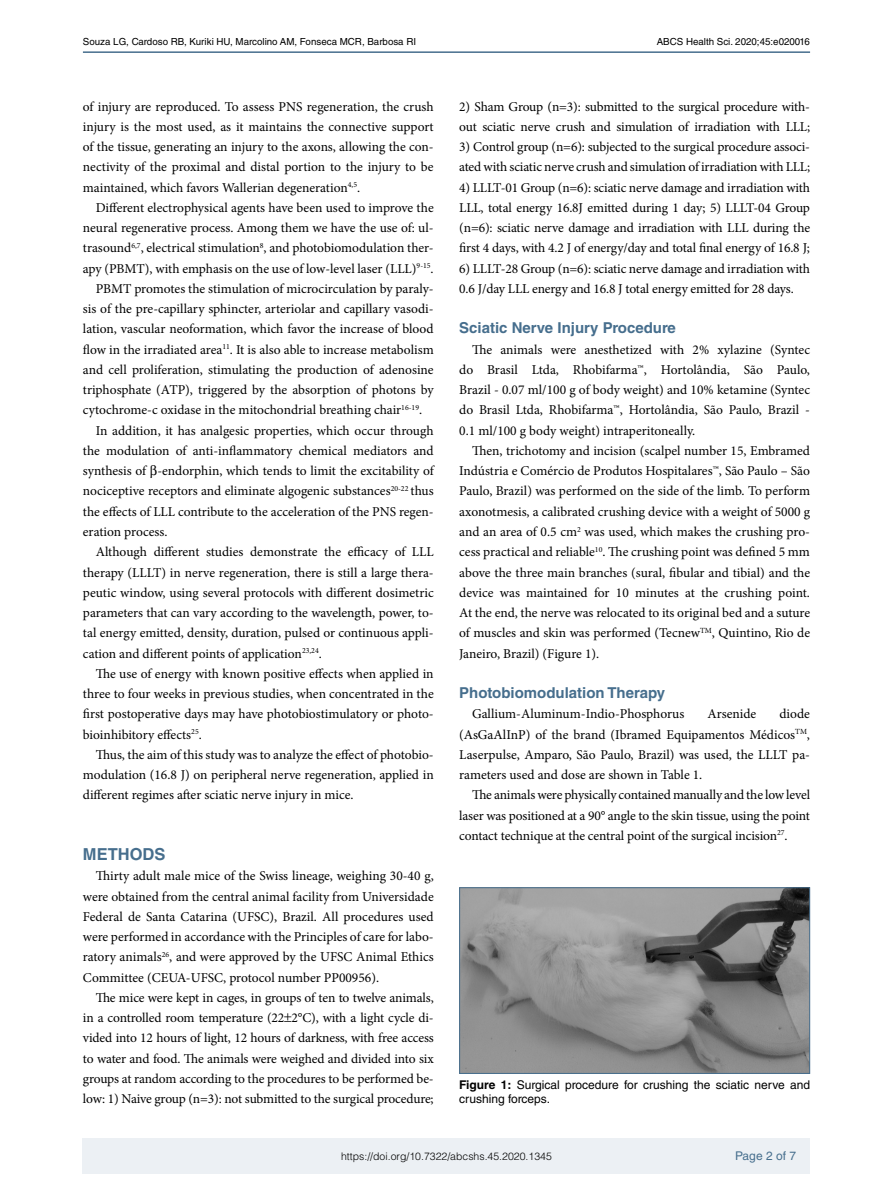
<style>
.page{position:relative;width:893px;height:1191px;background:#fff}
.page>*{position:absolute;margin:0;border:0;box-sizing:border-box;transform-origin:0 0}
.t1{font:700 16.5px "Helvetica LT Std";color:#466e8d}
.t2{font:700 15px "Helvetica LT Std";color:#466e8d}
.t3{font:13.5px/20.2px "Minion Pro";letter-spacing:-.005em;color:#000;text-align:justify}
.t4{font:12px/14.4px "Helvetica LT Std";color:#000}
.t5{font:12px "Helvetica LT Std";color:#466e8d}
.t6{font:300 10.5px "Helvetica LT Std";color:#000}
.t7{font:9.75px "Helvetica LT Std";color:#000}
.s1{font-weight:700}
</style>
<div class="page">
<div style="left:83px;top:1138px;width:727px;height:35px;background:#ecf0f4"></div>
<hr style="left:83px;top:51px;width:727px;height:2px;background:#466e8d">
<img style="left:461px;top:889px;width:347px;height:182px">
<div style="left:459px;top:887px;width:351px;height:186px;border:1px solid #466e8d"></div>
<p class="t7" style="left:83px;top:36px;width:335px">Souza LG, Cardoso RB, Kuriki HU, Marcolino AM, Fonseca MCR, Barbosa RI</p>
<p class="t7" style="left:657px;top:36px;width:155px">ABCS Health Sci. 2020;45:e020016</p>
<p class="t3" style="left:83px;top:96px;width:352px">of injury are reproduced. To assess PNS regeneration, the crush injury is the most used, as it maintains the connective support of the tissue, generating an injury to the axons, allowing the con&shy;nectivity of the proximal and distal portion to the injury to be maintained, which favors Wallerian degeneration<sup>4,5</sup>.</p>
<p class="t3" style="left:96px;top:197px;width:340px">Different electrophysical agents have been used to improve the</p>
<p class="t3" style="left:83px;top:218px;width:352px">neural regenerative process. Among them we have the use of: ul-</p>
<p class="t3" style="left:83px;top:238px;width:352px">trasound<sup>6,7</sup>, electrical stimulation<sup>8</sup>, and photobiomodulation ther-</p>
<p class="t3" style="left:83px;top:258px;width:352px">apy (PBMT), with emphasis on the use of low-level laser (LLL)<sup>9-15</sup>.</p>
<p class="t3" style="left:96px;top:278px;width:340px">PBMT promotes the stimulation of microcirculation by paraly-</p>
<p class="t3" style="left:83px;top:299px;width:352px">sis of the pre-capillary sphincter, arteriolar and capillary vasodi-</p>
<p class="t3" style="left:83px;top:319px;width:352px">lation, vascular neoformation, which favor the increase of blood</p>
<p class="t3" style="left:83px;top:339px;width:352px">flow in the irradiated area<sup>11</sup>. It is also able to increase metabolism</p>
<p class="t3" style="left:83px;top:359px;width:352px">and cell proliferation, stimulating the production of adenosine</p>
<p class="t3" style="left:83px;top:380px;width:352px">triphosphate (ATP), triggered by the absorption of photons by</p>
<p class="t3" style="left:83px;top:400px;width:341px">cytochrome-c oxidase in the mitochondrial breathing chair<sup>16-19</sup>.</p>
<p class="t3" style="left:96px;top:420px;width:340px">In addition, it has analgesic properties, which occur through</p>
<p class="t3" style="left:83px;top:440px;width:352px">the modulation of anti-inflammatory chemical mediators and</p>
<p class="t3" style="left:83px;top:461px;width:352px">synthesis of -endorphin, which tends to limit the excitability of</p>
<p class="t3" style="left:83px;top:481px;width:352px">nociceptive receptors and eliminate algogenic substances<sup>20-22</sup> thus</p>
<p class="t3" style="left:83px;top:501px;width:352px">the effects of LLL contribute to the acceleration of the PNS regen-</p>
<p class="t3" style="left:83px;top:521px;width:86px">eration process.</p>
<p class="t3" style="left:96px;top:542px;width:340px">Although different studies demonstrate the efficacy of LLL</p>
<p class="t3" style="left:83px;top:562px;width:352px">therapy (LLLT) in nerve regeneration, there is still a large thera-</p>
<p class="t3" style="left:83px;top:582px;width:352px">peutic window, using several protocols with different dosimetric</p>
<p class="t3" style="left:83px;top:602px;width:352px">parameters that can vary according to the wavelength, power, to-</p>
<p class="t3" style="left:83px;top:623px;width:352px">tal energy emitted, density, duration, pulsed or continuous appli-</p>
<p class="t3" style="left:83px;top:643px;width:240px">cation and different points of application<sup>23,24</sup>.</p>
<p class="t3" style="left:96px;top:663px;width:339px">The use of energy with known positive effects when applied in</p>
<p class="t3" style="left:83px;top:683px;width:352px">three to four weeks in previous studies, when concentrated in the</p>
<p class="t3" style="left:83px;top:704px;width:352px">first postoperative days may have photobiostimulatory or photo-</p>
<p class="t3" style="left:83px;top:724px;width:120px">bioinhibitory effects<sup>25</sup>.</p>
<p class="t3" style="left:96px;top:744px;width:340px">Thus, the aim of this study was to analyze the effect of photobio-</p>
<p class="t3" style="left:83px;top:764px;width:352px">modulation (16.8 J) on peripheral nerve regeneration, applied in</p>
<p class="t3" style="left:83px;top:785px;width:272px">different regimes after sciatic nerve injury in mice.</p>
<p class="t1" style="left:83px;top:844px;width:84px">METHODS</p>
<p class="t3" style="left:83px;top:866px;width:352px;text-indent:13px">Thirty adult male mice of the Swiss lineage, weighing 30-40 g, were obtained from the central animal facility from Universidade Federal de Santa Catarina (UFSC), Brazil. All procedures used were performed in accordance with the Principles of care for labo&shy;ratory animals<sup>26</sup>, and were approved by the UFSC Animal Ethics Committee (CEUA-UFSC, protocol number PP00956).</p>
<p class="t3" style="left:83px;top:987px;width:352px;text-indent:13px">The mice were kept in cages, in groups of ten to twelve animals, in a controlled room temperature (22 2°C), with a light cycle di&shy;vided into 12 hours of light, 12 hours of darkness, with free access to water and food. The animals were weighed and divided into six groups at random according to the procedures to be performed be&shy;low: 1) Naive group (n=3): not submitted to the surgical procedure;</p>
<p class="t3" style="left:459px;top:96px;width:352px">2) Sham Group (n=3): submitted to the surgical procedure with&shy;out sciatic nerve crush and simulation of irradiation with LLL;</p>
<p class="t3" style="left:459px;top:137px;width:352px">3) Control group (n=6): subjected to the surgical procedure associ&shy;ated with sciatic nerve crush and simulation of irradiation with LLL;</p>
<p class="t3" style="left:459px;top:177px;width:352px">4) LLLT-01 Group (n=6): sciatic nerve damage and irradiation with LLL, total energy 16.8J emitted during 1 day; 5) LLLT-04 Group (n=6): sciatic nerve damage and irradiation with LLL during the first 4 days, with 4.2 J of energy/day and total final energy of 16.8 J;</p>
<p class="t3" style="left:459px;top:258px;width:352px">6) LLLT-28 Group (n=6): sciatic nerve damage and irradiation with<br>0.6 J/day LLL energy and 16.8 J total energy emitted for 28 days.</p>
<p class="t2" style="left:459px;top:319px;width:218px">Sciatic Nerve Injury Procedure</p>
<p class="t3" style="left:459px;top:339px;width:352px;text-indent:13px">The animals were anesthetized with 2% xylazine (Syntec do Brasil Ltda, Rhobifarma™, Hortolândia, São Paulo, Brazil - 0.07 ml/100 g of body weight) and 10% ketamine (Syntec do Brasil Ltda, Rhobifarma™, Hortolândia, São Paulo, Brazil - 0.1 ml/100 g body weight) intraperitoneally.</p>
<p class="t3" style="left:459px;top:440px;width:352px;text-indent:13px">Then, trichotomy and incision (scalpel number 15, Embramed Indústria e Comércio de Produtos Hospitalares™, São Paulo – São Paulo, Brazil) was performed on the side of the limb. To perform axonotmesis, a calibrated crushing device with a weight of 5000 g and an area of 0.5 cm<sup>2</sup> was used, which makes the crushing pro&shy;cess practical and reliable<sup>10</sup>. The crushing point was defined 5 mm above the three main branches (sural, fibular and tibial) and the device was maintained for 10 minutes at the crushing point.<br>At the end, the nerve was relocated to its original bed and a suture of muscles and skin was performed (Tecnew<sup>TM</sup>, Quintino, Rio de Janeiro, Brazil) (Figure 1).</p>
<p class="t2" style="left:459px;top:683px;width:208px">Photobiomodulation Therapy</p>
<p class="t3" style="left:472px;top:704px;width:214px">Gallium-Aluminum-Indio-Phosphorus</p>
<p class="t3" style="left:707px;top:704px;width:50px">Arsenide</p>
<p class="t3" style="left:459px;top:704px;width:352px;text-indent:320px">diode (AsGaAlInP) of the brand (Ibramed Equipamentos Médicos<sup>TM</sup>, Laserpulse, Amparo, São Paulo, Brazil) was used, the LLLT pa&shy;rameters used and dose are shown in Table 1.</p>
<p class="t3" style="left:459px;top:785px;width:352px;text-indent:13px">The animals were physically contained manually and the low level laser was positioned at a 90° angle to the skin tissue, using the point contact technique at the central point of the surgical incision<sup>27</sup>.</p>
<p class="t4" style="left:459px;top:1077px;width:352px"><span class="s1">Figure 1:</span> Surgical procedure for crushing the sciatic nerve and crushing forceps.</p>
<p class="t6" style="left:341px;top:1149px;width:212px">https://doi.org/10.7322/abcshs.45.2020.1345</p>
<p class="t5" style="left:735px;top:1148px;width:62px">Page 2 of 7</p>
</div>
